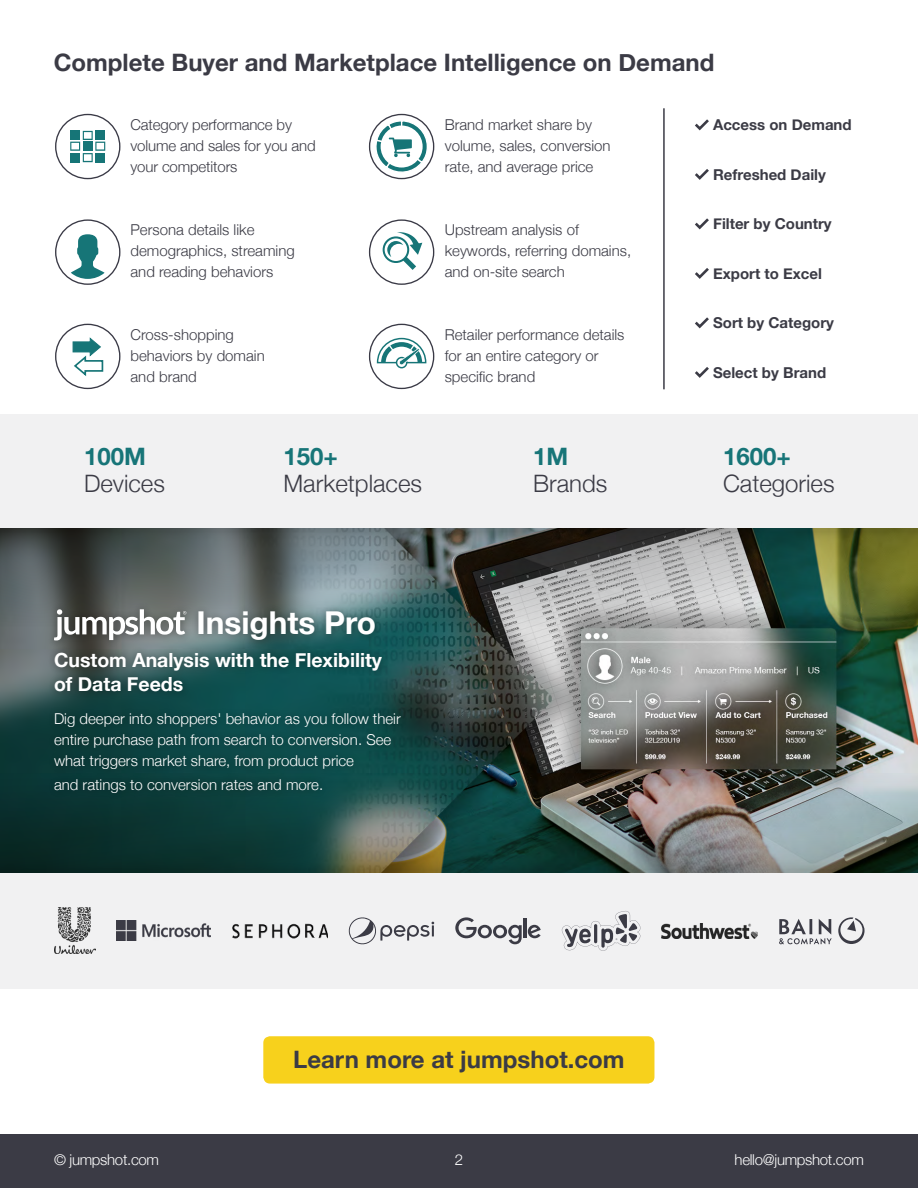
<style>
.page{position:relative;width:918px;height:1188px;background:#fff}
.page>*{position:absolute;margin:0;border:0;box-sizing:border-box;transform-origin:0 0}
.t1{font:700 31.5px "Helvetica Neue";color:#fff}
.t2{font:700 24px "Helvetica Neue";color:#3b3b45}
.t3{font:300 24px "Helvetica Neue";color:#3b3b45}
.t4{font:700 24px "Helvetica Neue";color:#177578}
.t5{font:700 19.5px/24px "Helvetica Neue";color:#fff}
.t6{font:300 15px/21px "Helvetica Neue";color:#3b3b45}
.t7{font:300 15px/21px "Helvetica Neue";color:#fff}
.t8{font:700 15px "Helvetica Neue";color:#3b3b45}
.t9{font:300 15px "Helvetica Neue";letter-spacing:-.02em;color:#fff}
</style>
<div class="page">
<img style="left:0;top:627px;width:918px;height:147px">
<svg style="left:0;top:528px;width:918px;height:99px;background:#667068"></svg>
<img style="left:0;top:774px;width:918px;height:99px">
<div style="left:0;top:873px;width:918px;height:116px;background:#f1f1f2"></div>
<div style="left:0;top:414px;width:918px;height:114px;background:#f1f1f2"></div>
<svg style="left:695px;top:119px;width:14px;height:12px"></svg>
<svg style="left:695px;top:169px;width:14px;height:11px"></svg>
<svg style="left:695px;top:218px;width:14px;height:12px"></svg>
<svg style="left:695px;top:268px;width:14px;height:11px"></svg>
<svg style="left:695px;top:317px;width:14px;height:12px"></svg>
<svg style="left:695px;top:367px;width:14px;height:11px"></svg>
<div style="left:0;top:1134px;width:918px;height:54px;background:#3b3b45"></div>
<div style="left:55px;top:219px;width:65px;height:66px;border:1px solid #3a3a46;border-radius:50%"></div>
<svg style="left:71px;top:234px;width:34px;height:45px"></svg>
<div style="left:55px;top:324px;width:65px;height:65px;border:1px solid #3a3a46;border-radius:50%"></div>
<svg style="left:72px;top:337px;width:32px;height:39px"></svg>
<div style="left:369px;top:324px;width:65px;height:65px;border:1px solid #3a3a46;border-radius:50%"></div>
<div style="left:396px;top:357px;width:11px;height:11px;border:1px solid #167577;border-radius:50%"></div>
<svg style="left:376px;top:337px;width:51px;height:30px"></svg>
<div style="left:369px;top:219px;width:65px;height:66px;border:1px solid #3a3a46;border-radius:50%"></div>
<div style="left:383px;top:236px;width:26px;height:27px;border:2px solid #167577;border-radius:50%"></div>
<svg style="left:387px;top:232px;width:35px;height:38px"></svg>
<div style="left:55px;top:114px;width:65px;height:65px;border:1px solid #3a3a46;border-radius:50%"></div>
<svg style="left:70px;top:131px;width:35px;height:31px"></svg>
<div style="left:95px;top:153px;width:10px;height:9px;background:#167577"></div>
<div style="left:369px;top:114px;width:65px;height:65px;border:1px solid #3a3a46;border-radius:50%"></div>
<svg style="left:374px;top:120px;width:55px;height:55px"></svg>
<div style="left:46px;top:602px;width:362px;height:198px;background:#000;opacity:.4"></div>
<svg style="left:54px;top:609px;width:132px;height:31px"></svg>
<hr style="left:663px;top:108px;width:2px;height:281px;background:#3b3b45">
<div style="left:263px;top:1036px;width:391px;height:48px;background:#f7d11c;border-radius:7px"></div>
<img style="left:232px;top:923px;width:96px;height:16px">
<img style="left:662px;top:924px;width:96px;height:14px">
<img style="left:54px;top:908px;width:41px;height:46px">
<svg style="left:348px;top:917px;width:86px;height:28px"></svg>
<hr style="left:523px;top:918px;width:3px;height:20px;background:#3b3b45">
<svg style="left:528px;top:925px;width:13px;height:13px"></svg>
<svg style="left:455px;top:917px;width:67px;height:27px"></svg>
<svg style="left:838px;top:917px;width:27px;height:27px"></svg>
<svg style="left:779px;top:919px;width:53px;height:25px"></svg>
<svg style="left:562px;top:911px;width:79px;height:40px"></svg>
<img style="left:117px;top:921px;width:94px;height:20px">
<h2 class="t2" style="left:54px;top:44px;width:662px">Complete Buyer and Marketplace Intelligence on Demand</h2>
<p class="t6" style="left:131px;top:113px;width:187px">Category performance by volume and sales for you and your competitors</p>
<p class="t6" style="left:131px;top:218px;width:166px">Persona details like demographics, streaming and reading behaviors</p>
<p class="t6" style="left:131px;top:323px;width:136px">Cross-shopping behaviors by domain and brand</p>
<p class="t6" style="left:445px;top:113px;width:167px">Brand market share by volume, sales, conversion rate, and average price</p>
<p class="t6" style="left:445px;top:218px;width:188px">Upstream analysis of keywords, referring domains, and on-site search</p>
<p class="t6" style="left:445px;top:323px;width:181px">Retailer performance details for an entire category or specific brand</p>
<h2 class="t4" style="left:84px;top:438px;width:63px">100M</h2>
<h2 class="t3" style="left:84px;top:464px;width:82px">Devices</h2>
<h2 class="t4" style="left:284px;top:438px;width:56px">150+</h2>
<h2 class="t3" style="left:284px;top:464px;width:140px">Marketplaces</h2>
<h2 class="t4" style="left:533px;top:438px;width:37px">1M</h2>
<h2 class="t3" style="left:533px;top:464px;width:76px">Brands</h2>
<h1 class="t1" style="left:197px;top:598px;width:181px">Insights Pro</h1>
<h3 class="t5" style="left:54px;top:649px;width:330px">Custom Analysis with the Flexibility of Data Feeds</h3>
<p class="t7" style="left:54px;top:707px;width:348px">Dig deeper into shoppers' behavior as you follow their entire purchase path from search to conversion. See what triggers market share, from product price</p>
<p class="t7" style="left:54px;top:773px;width:271px">and ratings to conversion rates and more.</p>
<p class="t8" style="left:713px;top:113px;width:140px">Access on Demand</p>
<p class="t8" style="left:713px;top:163px;width:114px">Refreshed Daily</p>
<p class="t8" style="left:713px;top:212px;width:120px">Filter by Country</p>
<p class="t8" style="left:713px;top:262px;width:110px">Export to Excel</p>
<p class="t8" style="left:713px;top:311px;width:122px">Sort by Category</p>
<p class="t8" style="left:713px;top:361px;width:115px">Select by Brand</p>
<h2 class="t4" style="left:723px;top:438px;width:69px">1600+</h2>
<h2 class="t3" style="left:723px;top:464px;width:113px">Categories</h2>
<h2 class="t2" style="left:293px;top:1041px;width:333px">Learn more at jumpshot.com</h2>
<p class="t9" style="left:54px;top:1148px;width:107px">© jumpshot.com</p>
<p class="t7" style="left:455px;top:1148px;width:10px">2</p>
<p class="t9" style="left:735px;top:1148px;width:131px">hello@jumpshot.com</p>
</div>
